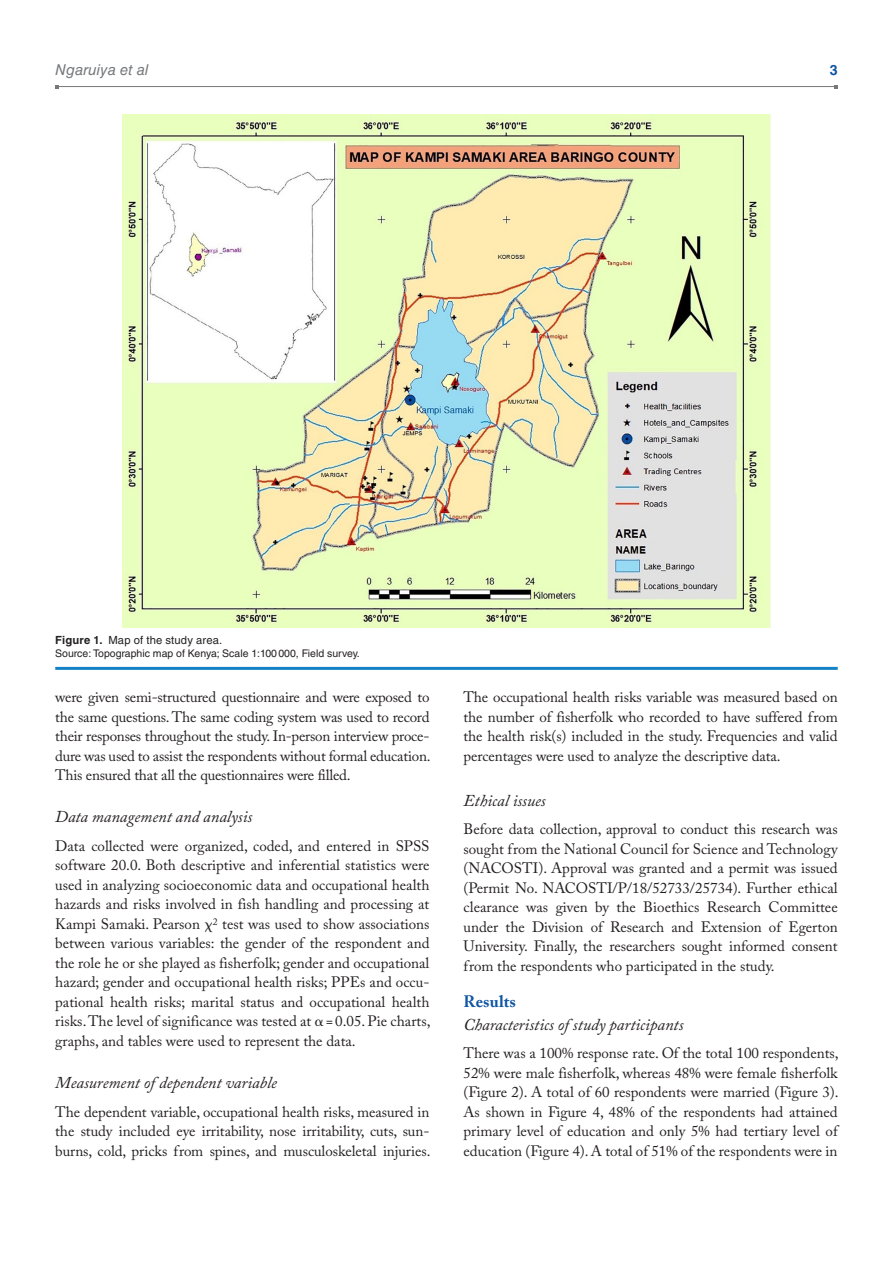
<style>
.page{position:relative;width:893px;height:1263px;background:#fff}
.page>*{position:absolute;margin:0;border:0;box-sizing:border-box;transform-origin:0 0}
.t1{font:italic 16.5px "Adobe Caslon Pro";color:#231f20}
.t2{font:700 16.5px "Adobe Caslon Pro";letter-spacing:.005em;color:#1055a4}
.t3{font:15px/19.5px "Adobe Caslon Pro";letter-spacing:-.005em;color:#231f20;text-align:justify}
.t4{font:italic 15px "Helvetica LT Std";color:#76787b}
.t5{font:700 14.25px "Helvetica LT Std";color:#1055a4}
.t6{font:11.25px "Helvetica LT Std";letter-spacing:.015em;color:#231f20}
.t7{font:10.5px "Helvetica LT Std";color:#231f20}
.s1{font-weight:700}
</style>
<div class="page">
<hr style="left:57px;top:86px;width:779px;height:1px;background:#76787b">
<hr style="left:55px;top:667px;width:783px;height:3px;background:#1582c5">
<img style="left:122px;top:115px;width:648px;height:513px">
<p class="t4" style="left:55px;top:61px;width:95px">Ngaruiya et al</p>
<p class="t5" style="left:830px;top:61px;width:9px">3</p>
<p class="t6" style="left:55px;top:634px;width:169px"><span class="s1">Figure 1.</span> Map of the study area.</p>
<p class="t7" style="left:55px;top:647px;width:306px">Source: Topographic map of Kenya; Scale 1:100000, Field survey.</p>
<p class="t3" style="left:55px;top:687px;width:377px">were given semi-structured questionnaire and were exposed to the same questions. The same coding system was used to record their responses throughout the study. In-person interview proce&shy;dure was used to assist the respondents without formal education.<br>This ensured that all the questionnaires were filled.</p>
<p class="t1" style="left:55px;top:807px;width:198px">Data management and analysis</p>
<p class="t3" style="left:55px;top:836px;width:377px">Data collected were organized, coded, and entered in SPSS software 20.0. Both descriptive and inferential statistics were used in analyzing socioeconomic data and occupational health hazards and risks involved in fish handling and processing at Kampi Samaki. Pearson <sup>2</sup> test was used to show associations between various variables: the gender of the respondent and the role he or she played as fisherfolk; gender and occupational hazard; gender and occupational health risks; PPEs and occu&shy;pational health risks; marital status and occupational health risks. The level of significance was tested at =0.05. Pie charts, graphs, and tables were used to represent the data.</p>
<p class="t1" style="left:55px;top:1073px;width:223px">Measurement of dependent variable</p>
<p class="t3" style="left:55px;top:1102px;width:377px">The dependent variable, occupational health risks, measured in the study included eye irritability, nose irritability, cuts, sun&shy;burns, cold, pricks from spines, and musculoskeletal injuries.</p>
<p class="t3" style="left:463px;top:687px;width:376px">The occupational health risks variable was measured based on the number of fisherfolk who recorded to have suffered from the health risk(s) included in the study. Frequencies and valid percentages were used to analyze the descriptive data.</p>
<p class="t1" style="left:463px;top:790px;width:84px">Ethical issues</p>
<p class="t3" style="left:463px;top:819px;width:376px">Before data collection, approval to conduct this research was sought from the National Council for Science and Technology (NACOSTI). Approval was granted and a permit was issued (Permit No. NACOSTI/P/18/52733/25734). Further ethical clearance was given by the Bioethics Research Committee under the Division of Research and Extension of Egerton University. Finally, the researchers sought informed consent from the respondents who participated in the study.</p>
<p class="t2" style="left:463px;top:992px;width:54px">Results</p>
<p class="t1" style="left:463px;top:1014px;width:222px">Characteristics of study participants</p>
<p class="t3" style="left:463px;top:1043px;width:377px">There was a 100% response rate. Of the total 100 respondents, 52% were male fisherfolk, whereas 48% were female fisherfolk (Figure 2). A total of 60 respondents were married (Figure 3).<br>As shown in Figure 4, 48% of the respondents had attained primary level of education and only 5% had tertiary level of education (Figure 4). A total of 51% of the respondents were in</p>
</div>
